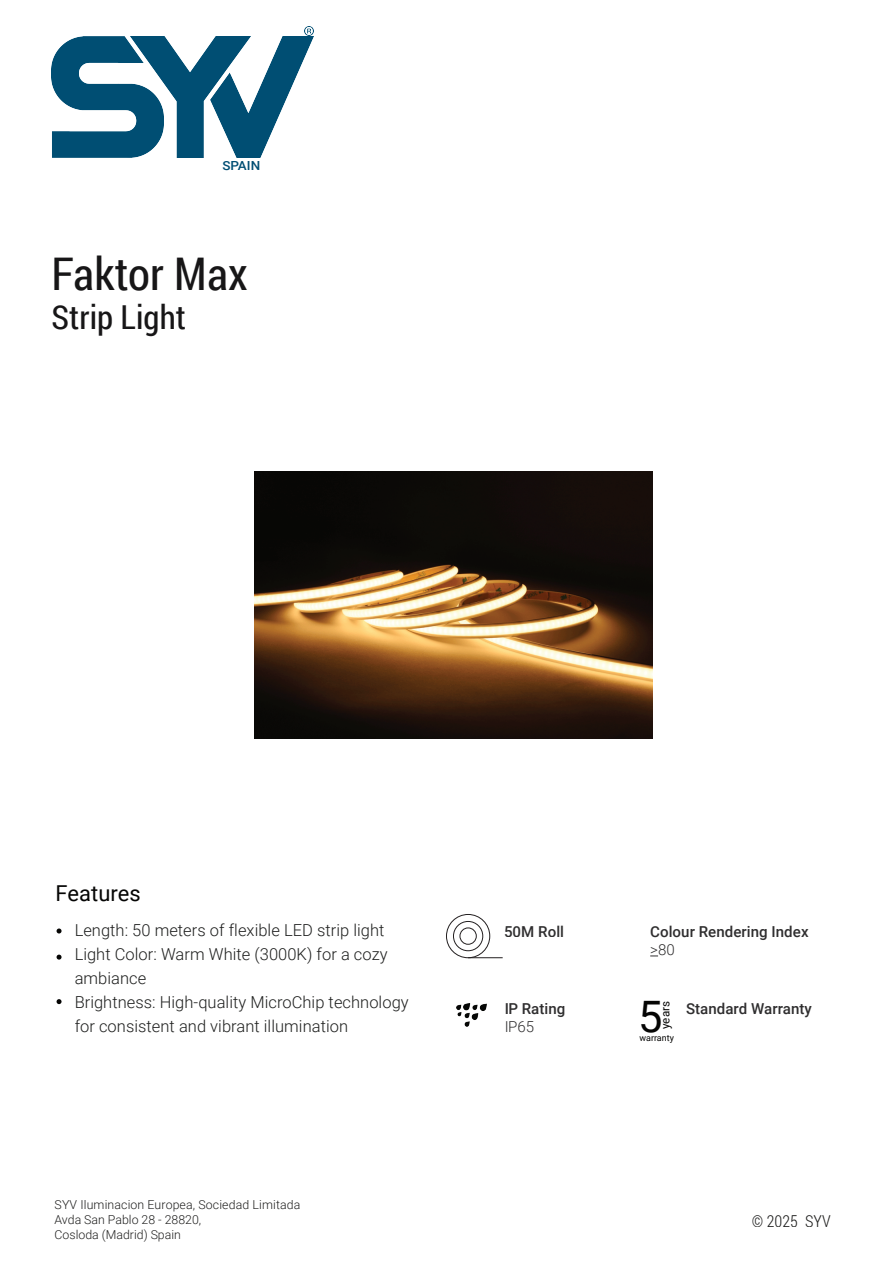
<style>
.page{position:relative;width:893px;height:1263px;background:#fff}
.page>*{position:absolute;margin:0;border:0;box-sizing:border-box;transform-origin:0 0}
.t1{font:45px "Roboto Condensed";letter-spacing:.005em;color:#171617}
.t2{font:43.35px "Roboto";color:#050504}
.t3{font:33px "Roboto Condensed";letter-spacing:.005em;color:#171617}
.t4{font:21.9px "Roboto";letter-spacing:.005em;color:#050504}
.t5{font:300 16.5px/24px "Roboto";letter-spacing:.005em;color:#040504}
.t6{font:300 16.5px "Roboto Condensed";letter-spacing:.005em;color:#050504}
.t7{font:500 15.15px "Roboto";letter-spacing:.005em;color:#171617}
.t8{font:300 15.15px "Roboto";letter-spacing:.005em;color:#171617}
.t9{font:500 12.6px "Roboto";color:#004e74;scale:1.07 1}
.t10{font:300 12.3px/14.9px "Roboto";color:#050504}
.t11{font:11.7px "Roboto";letter-spacing:.005em;color:#050504}
.t12{font:8.85px "Roboto";letter-spacing:.005em;color:#050504}
</style>
<div class="page">
<svg style="left:57px;top:928px;width:5px;height:5px"></svg>
<svg style="left:57px;top:999px;width:5px;height:5px"></svg>
<svg style="left:57px;top:954px;width:5px;height:6px"></svg>
<img style="left:250px;top:37px;width:63px;height:120px">
<img style="left:163px;top:37px;width:87px;height:120px">
<img style="left:52px;top:37px;width:111px;height:120px">
<svg style="left:305px;top:27px;width:8px;height:8px"></svg>
<img style="left:456px;top:1003px;width:30px;height:23px">
<div style="left:446px;top:914px;width:44px;height:44px;border:1px solid #231f20;border-radius:50%"></div>
<div style="left:453px;top:921px;width:30px;height:30px;border:1px solid #231f20;border-radius:50%"></div>
<hr style="left:468px;top:957px;width:35px;height:1px;background:#231f20">
<div style="left:460px;top:927px;width:17px;height:18px;border:1px solid #231f20;border-radius:50%"></div>
<img style="left:254px;top:472px;width:398px;height:267px">
<p class="t9" style="left:222px;top:157px;width:37px">SPAIN</p>
<h1 class="t1" style="left:52px;top:242px;width:198px">Faktor Max</h1>
<h3 class="t3" style="left:52px;top:295px;width:136px">Strip Light</h3>
<h3 class="t4" style="left:56px;top:878px;width:87px">Features</h3>
<p class="t5" style="left:75px;top:918px;width:336px">Length: 50 meters of flexible LED strip light Light Color: Warm White (3000K) for a cozy ambiance<br>Brightness: High-quality MicroChip technology for consistent and vibrant illumination</p>
<p class="t10" style="left:55px;top:1197px;width:247px">SYV Iluminacion Europea, Sociedad Limitada<br>Avda San Pablo 28 - 28820,<br>Cosloda (Madrid) Spain</p>
<p class="t7" style="left:504px;top:921px;width:62px">50M Roll</p>
<p class="t7" style="left:650px;top:921px;width:160px">Colour Rendering Index</p>
<p class="t8" style="left:650px;top:939px;width:26px">&gt;80</p>
<h2 class="t2" style="left:638px;top:986px;width:26px">5</h2>
<p class="t11" style="left:657px;top:1029px;width:29px;rotate:-90deg">years</p>
<p class="t12" style="left:639px;top:1032px;width:36px">warranty</p>
<p class="t7" style="left:504px;top:998px;width:63px">IP Rating</p>
<p class="t7" style="left:686px;top:998px;width:127px">Standard Warranty</p>
<p class="t8" style="left:504px;top:1016px;width:32px">IP65</p>
<p class="t6" style="left:752px;top:1209px;width:81px">© 2025 SYV</p>
</div>
